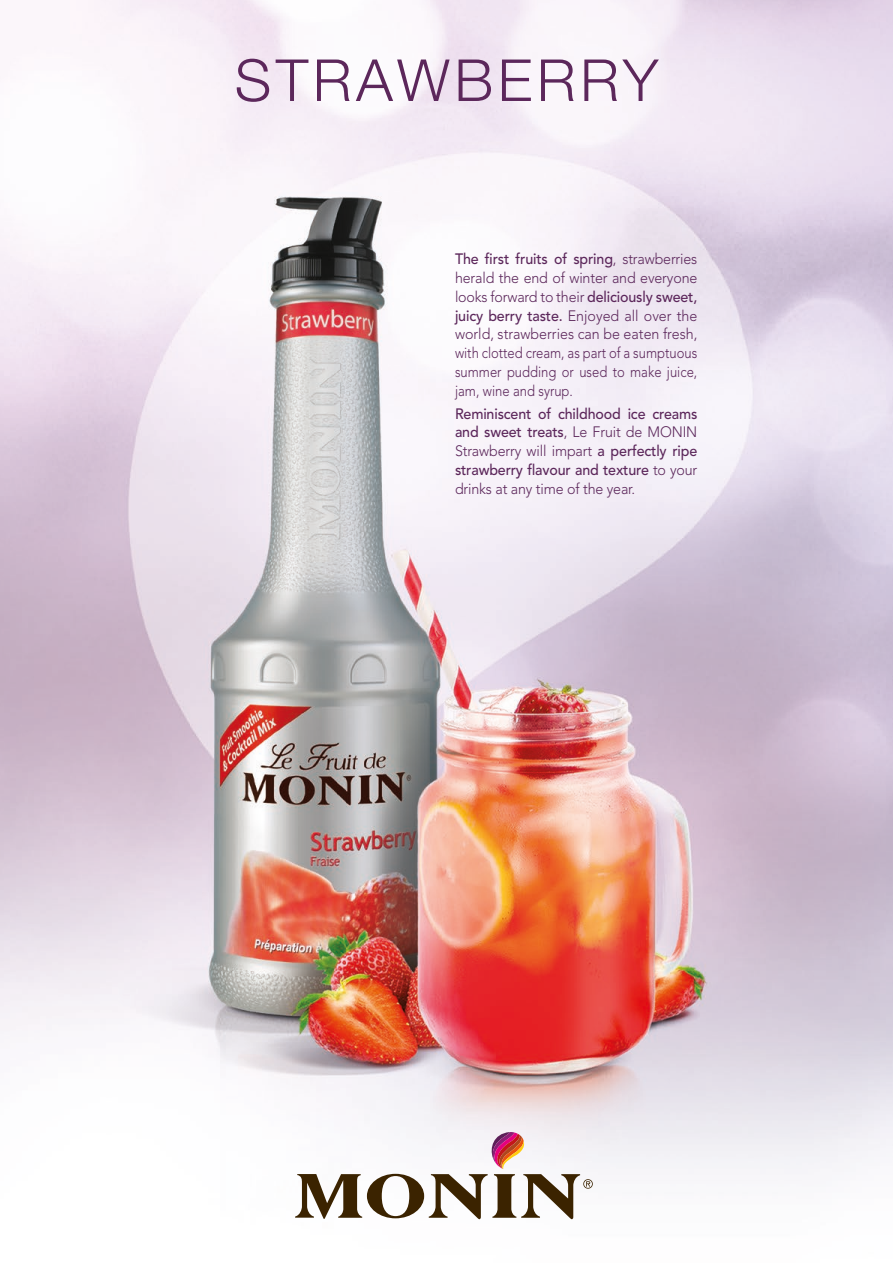
<style>
.page{position:relative;width:893px;height:1263px;background:#fff}
.page>*{position:absolute;margin:0;border:0;box-sizing:border-box;transform-origin:0 0}
.t1{font:300 58.05px "Helvetica Neue LT Std";letter-spacing:.08em;color:#5c275b}
.t2{font:300 15px/18.8px "Avenir LT Std";color:#5c275b;text-align:justify;scale:.95 1}
.t3{font:500 15px/18.8px "Avenir LT Std";letter-spacing:-.01em;color:#5c275b;text-align:justify;scale:.95 1}
.s1{font-weight:500}
.s2{font-weight:300}
</style>
<div class="page">
<img style="left:0;top:0;width:893px;height:1220px">
<svg style="left:295px;top:1132px;width:298px;height:87px"></svg>
<p class="t1" style="left:235px;top:45px;width:425px">STRAWBERRY</p>
<p class="t2" style="left:455px;top:250px;width:257px"><span class="s1">The first fruits of spring</span>, strawberries herald the end of winter and everyone looks forward to their <span class="s1">deliciously sweet, juicy berry taste.</span> Enjoyed all over the world, strawberries can be eaten fresh, with clotted cream, as part of a sumptuous summer pudding or used to make juice, jam, wine and syrup.</p>
<p class="t3" style="left:455px;top:404px;width:257px">Reminiscent of childhood ice creams and sweet treats<span class="s2">, Le Fruit de MONIN Strawberry will impart</span> a perfectly ripe strawberry flavour and texture <span class="s2">to your drinks at any time of the year.</span></p>
</div>
